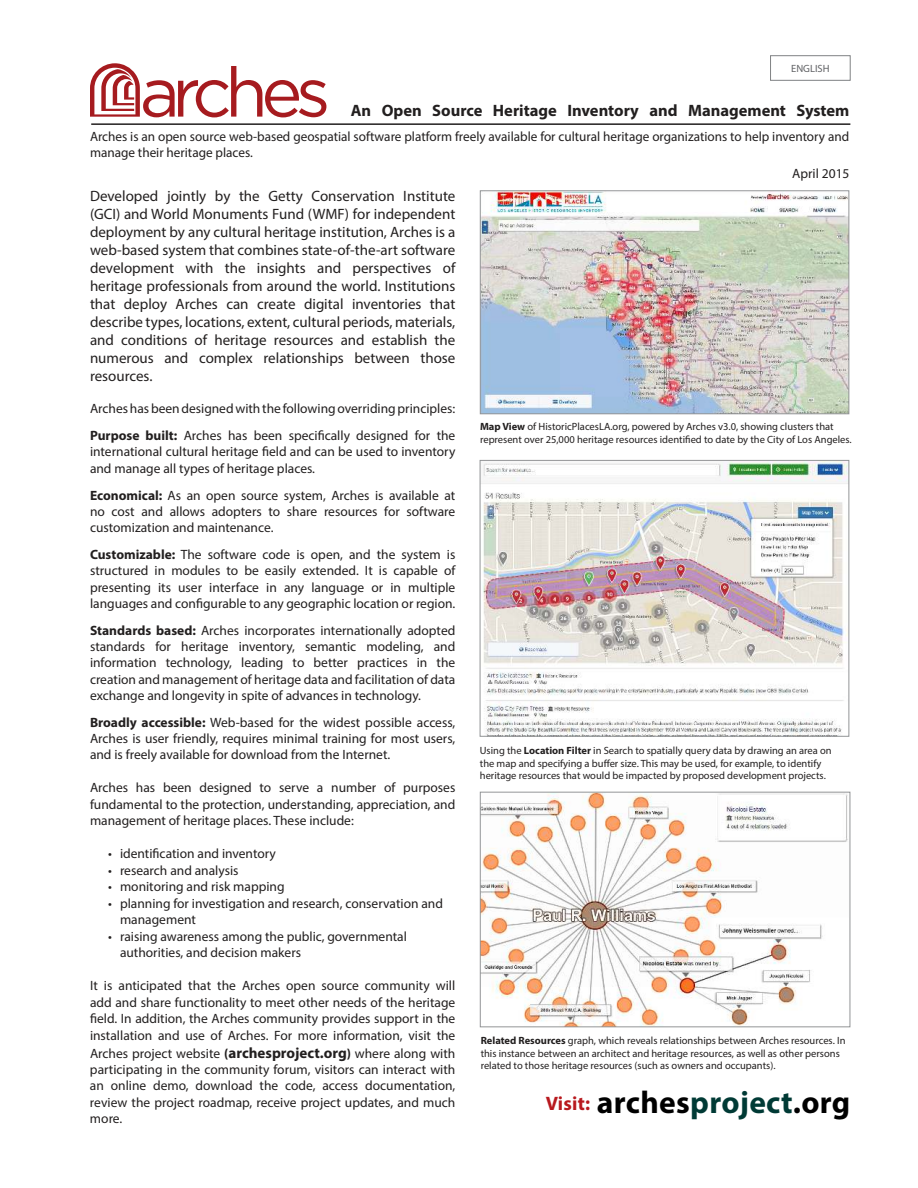
<style>
.page{position:relative;width:918px;height:1188px;background:#fff}
.page>*{position:absolute;margin:0;border:0;box-sizing:border-box;transform-origin:0 0}
.t1{font:700 31.5px "Myriad Pro";letter-spacing:.01em;color:#000}
.t2{font:700 16.5px "Myriad Pro";color:#221f1f}
.t3{font:15px/18px "Myriad Pro";color:#221f1f;text-align:justify}
.t4{font:13.5px/16.2px "Myriad Pro";color:#221f1f;text-align:justify}
.t5{font:10.5px/12.6px "Myriad Pro";color:#221f1f}
.t6{font:10.5px "Myriad Pro";color:#626366}
.s1{font-weight:700}
.s2{font-weight:700;font-size:15px}
.s3{font-size:19.5px;color:#b8191e}
.s4{color:#003a35}
</style>
<div class="page">
<img style="left:482px;top:193px;width:365px;height:219px">
<div style="left:480px;top:191px;width:369px;height:223px;border:1px solid #939597"></div>
<img style="left:482px;top:462px;width:365px;height:272px">
<div style="left:480px;top:460px;width:369px;height:276px;border:1px solid #939597"></div>
<img style="left:482px;top:794px;width:366px;height:231px">
<div style="left:480px;top:792px;width:370px;height:235px;border:1px solid #939597"></div>
<hr style="left:91px;top:123px;width:759px;height:2px;background:#221f1f">
<svg style="left:90px;top:63px;width:236px;height:54px"></svg>
<div style="left:770px;top:56px;width:80px;height:25px;border:1px solid #808284"></div>
<p class="t6" style="left:791px;top:64px;width:40px">ENGLISH</p>
<p class="t2" style="left:351px;top:104px;width:500px">An Open Source Heritage Inventory and Management System</p>
<p class="t4" style="left:90px;top:130px;width:761px">Arches is an open source web-based geospatial software platform freely available for cultural heritage organizations to help inventory and manage their heritage places.</p>
<p class="t3" style="left:90px;top:188px;width:367px">Developed jointly by the Getty Conservation Institute (GCI) and World Monuments Fund (WMF) for independent deployment by any cultural heritage institution, Arches is a web-based system that combines state-of-the-art software development with the insights and perspectives of heritage professionals from around the world. Institutions that deploy Arches can create digital inventories that describe types, locations, extent, cultural periods, materials, and conditions of heritage resources and establish the numerous and complex relationships between those resources.</p>
<p class="t4" style="left:90px;top:396px;width:367px;line-height:27.2px">Arches has been designed with the following overriding principles:<br><span class="s1">Purpose built:</span> Arches has been specifically designed for the</p>
<p class="t4" style="left:90px;top:445px;width:367px">international cultural heritage field and can be used to inventory and manage all types of heritage places.</p>
<p class="t4" style="left:90px;top:488px;width:367px"><span class="s1">Economical:</span> As an open source system, Arches is available at no cost and allows adopters to share resources for software customization and maintenance.</p>
<p class="t4" style="left:90px;top:548px;width:367px"><span class="s1">Customizable:</span> The software code is open, and the system is structured in modules to be easily extended. It is capable of presenting its user interface in any language or in multiple languages and configurable to any geographic location or region.</p>
<p class="t4" style="left:90px;top:624px;width:367px"><span class="s1">Standards based:</span> Arches incorporates internationally adopted standards for heritage inventory, semantic modeling, and information technology, leading to better practices in the creation and management of heritage data and facilitation of data exchange and longevity in spite of advances in technology.</p>
<p class="t4" style="left:90px;top:716px;width:367px"><span class="s1">Broadly accessible:</span> Web-based for the widest possible access, Arches is user friendly, requires minimal training for most users, and is freely available for download from the Internet.</p>
<p class="t4" style="left:90px;top:781px;width:367px">Arches has been designed to serve a number of purposes fundamental to the protection, understanding, appreciation, and management of heritage places. These include:</p>
<p class="t4" style="left:108px;top:847px;width:169px">• identification and inventory</p>
<p class="t4" style="left:108px;top:863px;width:132px">• research and analysis</p>
<p class="t4" style="left:108px;top:880px;width:178px">• monitoring and risk mapping</p>
<p class="t4" style="left:120px;top:896px;width:325px;text-indent:-12px">• planning for investigation and research, conservation and management</p>
<p class="t4" style="left:120px;top:929px;width:289px;text-indent:-12px">• raising awareness among the public, governmental authorities, and decision makers</p>
<p class="t4" style="left:90px;top:979px;width:367px">It is anticipated that the Arches open source community will add and share functionality to meet other needs of the heritage field. In addition, the Arches community provides support in the installation and use of Arches. For more information, visit the</p>
<p class="t4" style="left:90px;top:1046px;width:367px">Arches project website <span class="s1">(</span><span class="s2">archesproject.org</span><span class="s1">)</span> where along with participating in the community forum, visitors can interact with an online demo, download the code, access documentation, review the project roadmap, receive project updates, and much more.</p>
<p class="t4" style="left:792px;top:166px;width:59px">April 2015</p>
<p class="t5" style="left:480px;top:421px;width:373px"><span class="s1">Map View</span> of HistoricPlacesLA.org, powered by Arches v3.0, showing clusters that represent over 25,000 heritage resources identified to date by the City of Los Angeles.</p>
<p class="t5" style="left:480px;top:745px;width:353px">Using the <span class="s1">Location Filter</span> in Search to spatially query data by drawing an area on the map and specifying a buffer size. This may be used, for example, to identify heritage resources that would be impacted by proposed development projects.</p>
<p class="t5" style="left:481px;top:1035px;width:366px"><span class="s1">Related Resources</span> graph, which reveals relationships between Arches resources. In this instance between an architect and heritage resources, as well as other persons related to those heritage resources (such as owners and occupants).</p>
<h1 class="t1" style="left:546px;top:1090px;width:306px"><span class="s3">Visit:</span> arches<span class="s4">project</span>.org</h1>
</div>
